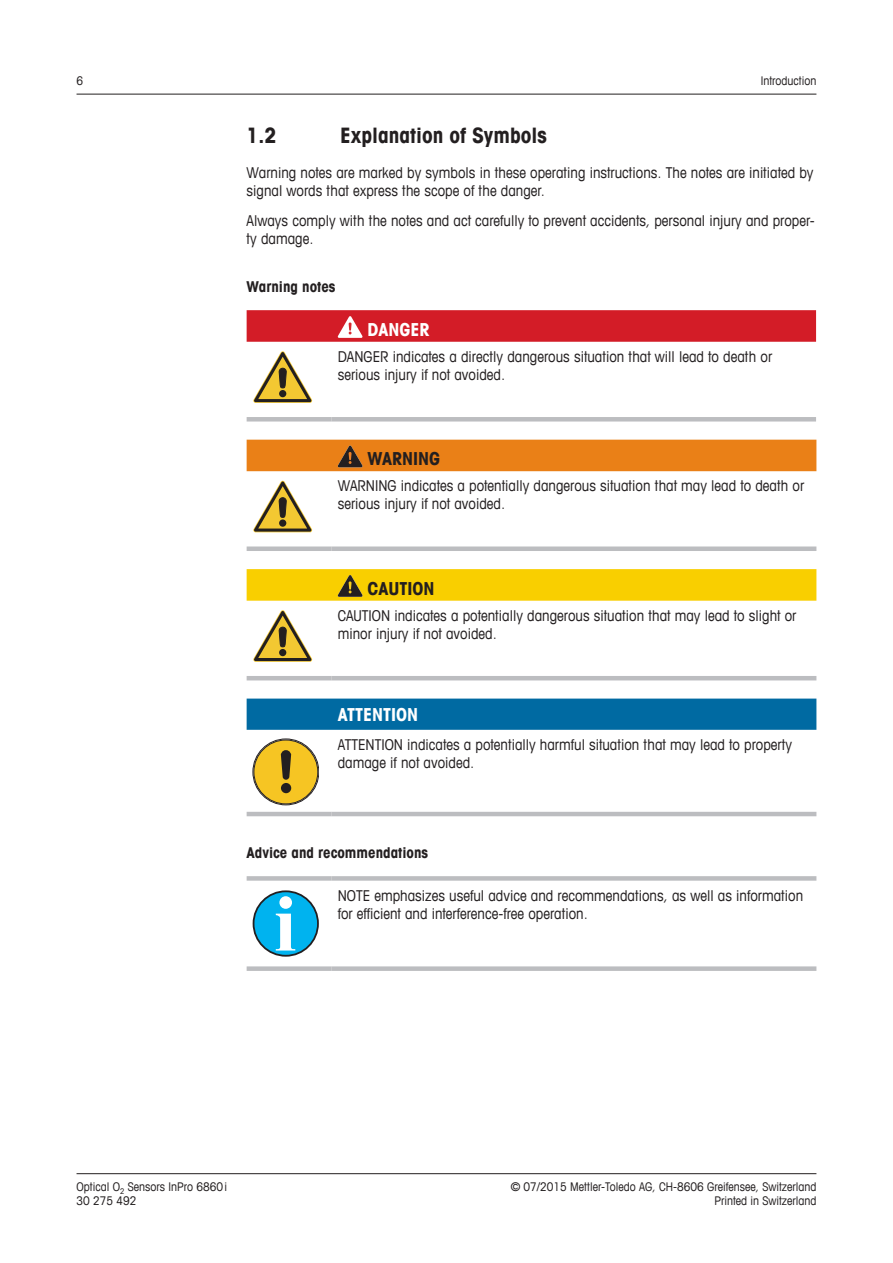
<style>
.page{position:relative;width:893px;height:1263px;background:#fff}
.page>*{position:absolute;margin:0;border:0;box-sizing:border-box;transform-origin:0 0}
.t1{font:700 condensed 21.3px "Avant Garde Com";color:#231f20}
.t2{font:700 condensed 18px "Avant Garde Com";color:#fff}
.t3{font:700 condensed 18px "Avant Garde Com";color:#231f20}
.t4{font:condensed 15px/18px "Avant Garde Com";color:#231f20}
.t5{font:700 condensed 15px "Avant Garde Com";color:#231f20}
.t6{font:condensed 12px "Avant Garde Com";color:#231f20}
</style>
<div class="page">
<hr style="left:77px;top:94px;width:739px;height:1px;background:#231f20">
<hr style="left:77px;top:1173px;width:739px;height:1px;background:#231f20">
<hr style="left:247px;top:417px;width:85px;height:4px;background:#bcbdc0">
<hr style="left:332px;top:417px;width:484px;height:4px;background:#bcbdc0">
<svg style="left:247px;top:310px;width:569px;height:32px"></svg>
<svg style="left:253px;top:351px;width:59px;height:52px"></svg>
<div style="left:247px;top:546px;width:85px;height:5px;background:#bcbdc0"></div>
<div style="left:332px;top:546px;width:484px;height:5px;background:#bcbdc0"></div>
<div style="left:247px;top:440px;width:569px;height:31px;background:#ea8017"></div>
<svg style="left:253px;top:481px;width:59px;height:52px"></svg>
<hr style="left:247px;top:676px;width:85px;height:4px;background:#bcbdc0">
<hr style="left:332px;top:676px;width:484px;height:4px;background:#bcbdc0">
<svg style="left:247px;top:569px;width:569px;height:32px"></svg>
<svg style="left:253px;top:610px;width:59px;height:52px"></svg>
<div style="left:247px;top:699px;width:569px;height:31px;background:#006aa2"></div>
<hr style="left:247px;top:812px;width:85px;height:4px;background:#bcbdc0">
<hr style="left:332px;top:812px;width:484px;height:4px;background:#bcbdc0">
<svg style="left:253px;top:739px;width:66px;height:66px"></svg>
<div style="left:254px;top:740px;width:64px;height:64px;background:#f6c523;border-radius:50%"></div>
<div style="left:254px;top:740px;width:64px;height:64px;border:1px solid #231f20;border-radius:50%"></div>
<div style="left:281px;top:783px;width:10px;height:10px;background:#231f20;border-radius:50%"></div>
<svg style="left:281px;top:750px;width:10px;height:30px"></svg>
<div style="left:247px;top:876px;width:85px;height:5px;background:#bcbdc0"></div>
<div style="left:332px;top:876px;width:484px;height:5px;background:#bcbdc0"></div>
<div style="left:247px;top:966px;width:85px;height:5px;background:#bcbdc0"></div>
<div style="left:332px;top:966px;width:484px;height:5px;background:#bcbdc0"></div>
<div style="left:254px;top:891px;width:64px;height:65px;background:#00b3ef;border-radius:50%"></div>
<div style="left:253px;top:890px;width:66px;height:67px;border:2px solid #231f20;border-radius:50%"></div>
<svg style="left:276px;top:914px;width:19px;height:36px"></svg>
<div style="left:279px;top:896px;width:13px;height:13px;background:#fff;border-radius:50%"></div>
<p class="t6" style="left:77px;top:73px;width:8px">6</p>
<p class="t6" style="left:761px;top:73px;width:57px">Introduction</p>
<h1 class="t1" style="left:247px;top:122px;width:31px">1.2</h1>
<h1 class="t1" style="left:340px;top:122px;width:208px">Explanation of Symbols</h1>
<p class="t4" style="left:247px;top:163px;width:568px">Warning notes are marked by symbols in these operating instructions. The notes are initiated by signal words that express the scope of the danger.</p>
<p class="t4" style="left:247px;top:211px;width:570px">Always comply with the notes and act carefully to prevent accidents, personal injury and proper&shy;ty damage.</p>
<p class="t5" style="left:247px;top:277px;width:90px">Warning notes</p>
<p class="t2" style="left:367px;top:318px;width:53px">Danger</p>
<p class="t4" style="left:338px;top:347px;width:436px">DANGER indicates a directly dangerous situation that will lead to death or serious injury if not avoided.</p>
<p class="t3" style="left:367px;top:447px;width:74px">Warning</p>
<p class="t4" style="left:338px;top:476px;width:468px">WARNING indicates a potentially dangerous situation that may lead to death or serious injury if not avoided.</p>
<p class="t3" style="left:367px;top:577px;width:66px">CAUTION</p>
<p class="t4" style="left:338px;top:606px;width:460px">CAUTION indicates a potentially dangerous situation that may lead to slight or minor injury if not avoided.</p>
<p class="t2" style="left:338px;top:703px;width:82px">Atte ntion</p>
<p class="t4" style="left:338px;top:735px;width:456px">ATTENTION indicates a potentially harmful situation that may lead to property damage if not avoided.</p>
<p class="t5" style="left:247px;top:843px;width:183px">Advice and recommendations</p>
<p class="t4" style="left:338px;top:886px;width:467px">NOTE emphasizes useful advice and recommendations, as well as information for efficient and interference-free operation.</p>
<p class="t6" style="left:77px;top:1179px;width:152px">Optical O<sub>2</sub> Sensors InPro 6860i</p>
<p class="t6" style="left:511px;top:1179px;width:307px">© 07/2015 Mettler-Toledo AG, CH-8606 Greifensee, Switzerland</p>
<p class="t6" style="left:77px;top:1193px;width:62px">30 275 492</p>
<p class="t6" style="left:714px;top:1193px;width:103px">Printed in Switzerland</p>
</div>
